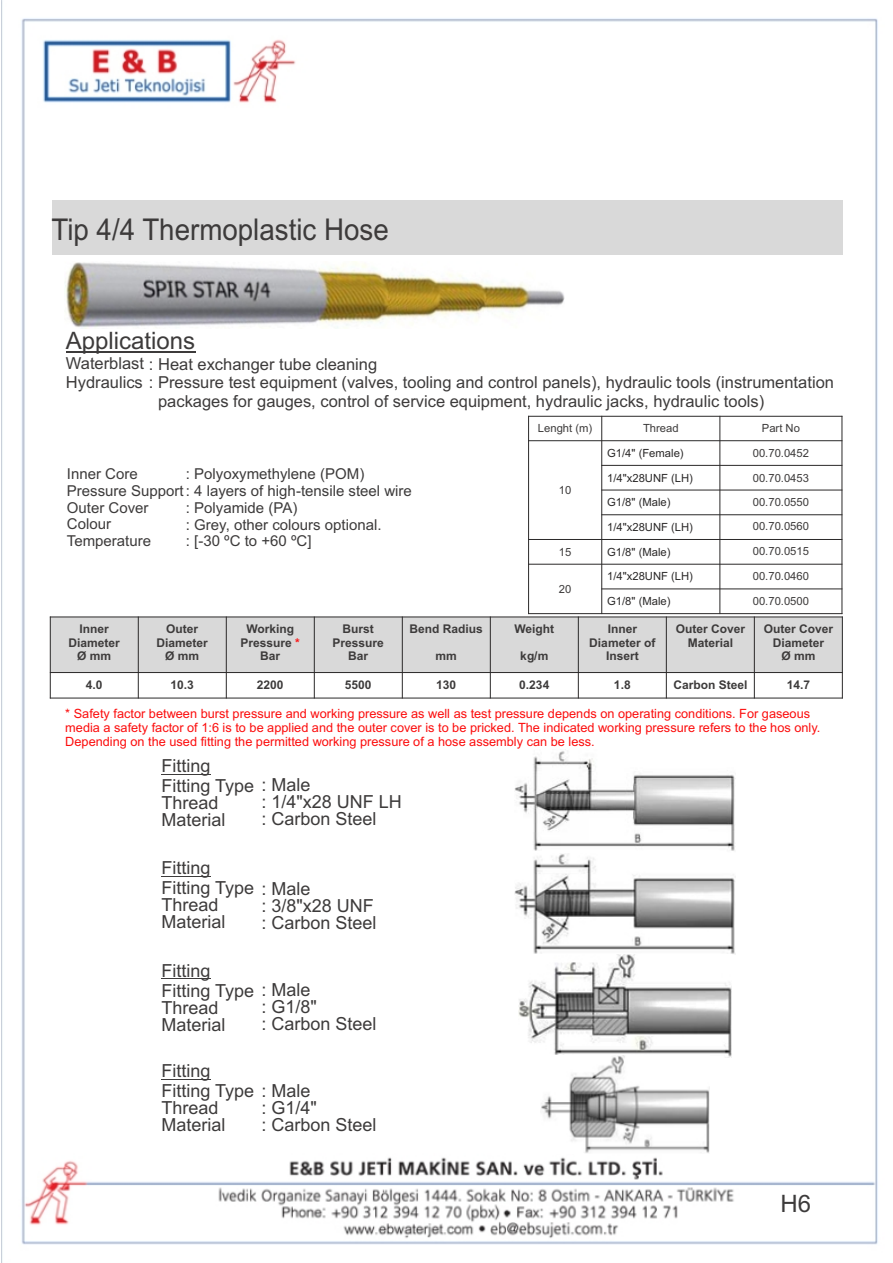
<style>
.page{position:relative;width:893px;height:1263px;background:#fff}
.page>*{position:absolute;margin:0;border:0;box-sizing:border-box;transform-origin:0 0}
.t1{font:30px "Arial";color:#3d3b3b;scale:.92 1}
.t2{font:24px "Arial";color:#3d3b3b}
.t3{font:18px/16.6px "Arial";color:#3d3b3b}
.t4{font:16.5px "Arial";color:#3d3b3b}
.t5{font:15px/16.8px "Arial";color:#3d3b3b}
.t6{font:12.75px/14.2px "Arial";color:#fc0d0d}
.t7{font:700 12px/13.4px "Arial";color:#3d3b3b;text-align:center}
.t8{font:11.25px "Arial";color:#3d3b3b}
.t9{font:11.25px "Arial";color:#2b2929}
.s1{color:#fc0d0d}
</style>
<div class="page">
<img style="left:1px;top:0;width:877px;height:1263px">
<hr style="left:161px;top:774px;width:49px;height:1px;background:#3d3b3b">
<hr style="left:161px;top:876px;width:49px;height:1px;background:#3d3b3b">
<hr style="left:161px;top:978px;width:49px;height:1px;background:#3d3b3b">
<div style="left:52px;top:200px;width:791px;height:55px;background:#d9d9d9"></div>
<img style="left:65px;top:262px;width:499px;height:66px">
<hr style="left:66px;top:351px;width:129px;height:1px;background:#3d3b3b">
<hr style="left:161px;top:1079px;width:49px;height:1px;background:#3d3b3b">
<img style="left:515px;top:749px;width:220px;height:206px">
<img style="left:519px;top:954px;width:212px;height:104px">
<img style="left:541px;top:1056px;width:168px;height:97px">
<div style="left:50px;top:617px;width:88px;height:55px;background:#d9d9d9"></div>
<div style="left:138px;top:617px;width:88px;height:55px;background:#d9d9d9"></div>
<div style="left:226px;top:617px;width:88px;height:55px;background:#d9d9d9"></div>
<div style="left:314px;top:617px;width:88px;height:55px;background:#d9d9d9"></div>
<div style="left:402px;top:617px;width:88px;height:55px;background:#d9d9d9"></div>
<div style="left:490px;top:617px;width:88px;height:55px;background:#d9d9d9"></div>
<div style="left:578px;top:617px;width:88px;height:55px;background:#d9d9d9"></div>
<div style="left:666px;top:617px;width:88px;height:55px;background:#d9d9d9"></div>
<div style="left:754px;top:617px;width:88px;height:55px;background:#d9d9d9"></div>
<hr style="left:50px;top:616px;width:1px;height:82px;background:#2b2929">
<hr style="left:138px;top:616px;width:1px;height:82px;background:#2b2929">
<hr style="left:226px;top:616px;width:1px;height:82px;background:#2b2929">
<hr style="left:314px;top:616px;width:1px;height:82px;background:#2b2929">
<hr style="left:402px;top:616px;width:1px;height:82px;background:#2b2929">
<hr style="left:490px;top:616px;width:1px;height:82px;background:#2b2929">
<hr style="left:578px;top:616px;width:1px;height:82px;background:#2b2929">
<hr style="left:666px;top:616px;width:1px;height:82px;background:#2b2929">
<hr style="left:754px;top:616px;width:1px;height:82px;background:#2b2929">
<hr style="left:842px;top:616px;width:1px;height:82px;background:#2b2929">
<hr style="left:50px;top:698px;width:793px;height:1px;background:#2b2929">
<hr style="left:50px;top:672px;width:793px;height:1px;background:#2b2929">
<hr style="left:50px;top:616px;width:793px;height:1px;background:#2b2929">
<hr style="left:528px;top:416px;width:1px;height:198px;background:#2b2929">
<hr style="left:601px;top:416px;width:1px;height:198px;background:#2b2929">
<hr style="left:719px;top:416px;width:1px;height:198px;background:#2b2929">
<hr style="left:841px;top:416px;width:1px;height:198px;background:#2b2929">
<hr style="left:528px;top:613px;width:314px;height:1px;background:#2b2929">
<hr style="left:601px;top:588px;width:241px;height:1px;background:#2b2929">
<hr style="left:528px;top:564px;width:314px;height:1px;background:#2b2929">
<hr style="left:528px;top:539px;width:314px;height:1px;background:#2b2929">
<hr style="left:601px;top:514px;width:241px;height:1px;background:#2b2929">
<hr style="left:601px;top:490px;width:241px;height:1px;background:#2b2929">
<hr style="left:601px;top:465px;width:241px;height:1px;background:#2b2929">
<hr style="left:528px;top:440px;width:314px;height:1px;background:#2b2929">
<hr style="left:528px;top:416px;width:314px;height:1px;background:#2b2929">
<h1 class="t1" style="left:51px;top:218px;width:368px">Tip 4/4 Thermoplastic Hose</h1>
<h2 class="t2" style="left:66px;top:331px;width:131px">Applications</h2>
<p class="t4" style="left:66px;top:358px;width:313px">Waterblast : Heat exchanger tube cleaning</p>
<p class="t4" style="left:66px;top:376px;width:770px">Hydraulics : Pressure test equipment (valves, tooling and control panels), hydraulic tools (instrumentation</p>
<p class="t4" style="left:158px;top:395px;width:608px">packages for gauges, control of service equipment, hydraulic jacks, hydraulic tools)</p>
<p class="t5" style="left:67px;top:467px;width:346px">Inner Core<br>Pressure Support: 4 layers of high-tensile steel wire<br>Outer Cover<br>Colour<br>Temperature</p>
<p class="t5" style="left:186px;top:467px;width:180px">: Polyoxymethylene (POM)</p>
<p class="t5" style="left:186px;top:501px;width:197px">: Polyamide (PA)<br>: Grey, other colours optional. : [-30 ºC to +60 ºC]</p>
<p class="t7" style="left:69px;top:623px;width:53px">Inner<br>Diameter<br>Ø mm</p>
<p class="t7" style="left:157px;top:623px;width:53px">Outer<br>Diameter<br>Ø mm</p>
<p class="t7" style="left:241px;top:623px;width:61px">Working<br>Pressure <span class="s1">*<br></span>Bar</p>
<p class="t7" style="left:333px;top:623px;width:53px">Burst<br>Pressure<br>Bar</p>
<p class="t7" style="left:410px;top:623px;width:75px">Bend Radius</p>
<p class="t7" style="left:436px;top:650px;width:23px">mm</p>
<p class="t8" style="left:538px;top:424px;width:56px">Lenght (m)</p>
<p class="t8" style="left:643px;top:424px;width:37px">Thread</p>
<p class="t8" style="left:762px;top:424px;width:40px">Part No</p>
<p class="t8" style="left:559px;top:486px;width:14px">10</p>
<p class="t9" style="left:607px;top:449px;width:78px">G1/4" (Female)</p>
<p class="t8" style="left:753px;top:449px;width:58px">00.70.0452</p>
<p class="t9" style="left:607px;top:473px;width:87px">1/4"x28UNF (LH)</p>
<p class="t8" style="left:753px;top:473px;width:58px">00.70.0453</p>
<p class="t9" style="left:607px;top:498px;width:65px">G1/8" (Male)</p>
<p class="t8" style="left:753px;top:497px;width:58px">00.70.0550</p>
<p class="t9" style="left:607px;top:523px;width:87px">1/4"x28UNF (LH)</p>
<p class="t8" style="left:753px;top:522px;width:58px">00.70.0560</p>
<p class="t8" style="left:559px;top:547px;width:14px">15</p>
<p class="t9" style="left:607px;top:547px;width:65px">G1/8" (Male)</p>
<p class="t8" style="left:753px;top:547px;width:58px">00.70.0515</p>
<p class="t8" style="left:559px;top:585px;width:14px">20</p>
<p class="t9" style="left:607px;top:572px;width:87px">1/4"x28UNF (LH)</p>
<p class="t8" style="left:753px;top:572px;width:58px">00.70.0460</p>
<p class="t9" style="left:607px;top:597px;width:65px">G1/8" (Male)</p>
<p class="t8" style="left:753px;top:596px;width:58px">00.70.0500</p>
<p class="t7" style="left:514px;top:623px;width:41px">Weight</p>
<p class="t7" style="left:520px;top:650px;width:30px">kg/m</p>
<p class="t7" style="left:589px;top:623px;width:68px">Inner<br>Diameter of<br>Insert</p>
<p class="t7" style="left:676px;top:623px;width:71px">Outer Cover<br>Material</p>
<p class="t7" style="left:764px;top:623px;width:71px">Outer Cover<br>Diameter<br>Ø mm</p>
<p class="t7" style="left:86px;top:679px;width:18px">4.0</p>
<p class="t7" style="left:171px;top:679px;width:25px">10.3</p>
<p class="t7" style="left:257px;top:679px;width:28px">2200</p>
<p class="t7" style="left:345px;top:679px;width:28px">5500</p>
<p class="t7" style="left:436px;top:679px;width:22px">130</p>
<p class="t7" style="left:519px;top:679px;width:32px">0.234</p>
<p class="t7" style="left:614px;top:679px;width:18px">1.8</p>
<p class="t7" style="left:673px;top:679px;width:76px">Carbon Steel</p>
<p class="t7" style="left:787px;top:679px;width:25px">14.7</p>
<p class="t6" style="left:65px;top:707px;width:757px">* Safety factor between burst pressure and working pressure as well as test pressure depends on operating conditions. For gaseous media a safety factor of 1:6 is to be applied and the outer cover is to be pricked. The indicated working pressure refers to the hos only.<br>Depending on the used fitting the permitted working pressure of a hose assembly can be less.</p>
<h3 class="t3" style="left:161px;top:749px;width:59px;line-height:36.8px">Fitting<br>Thread</h3>
<h3 class="t3" style="left:161px;top:813px;width:66px">Material</h3>
<h3 class="t3" style="left:261px;top:779px;width:142px;text-indent:-100px">Fitting Type : Male<br>: 1/4"x28 UNF LH : Carbon Steel</h3>
<h3 class="t3" style="left:161px;top:851px;width:59px;line-height:36.8px">Fitting<br>Thread</h3>
<h3 class="t3" style="left:161px;top:915px;width:66px">Material</h3>
<h3 class="t3" style="left:161px;top:962px;width:150px;line-height:20px">Fitting<br>Fitting Type : Male</h3>
<h3 class="t3" style="left:161px;top:1000px;width:66px">Thread<br>Material</h3>
<h3 class="t3" style="left:261px;top:881px;width:117px;line-height:17.2px;text-indent:-100px">Fitting Type : Male<br>: 3/8"x28 UNF : Carbon Steel</h3>
<h3 class="t3" style="left:261px;top:1000px;width:117px">: G1/8"<br>: Carbon Steel</h3>
<h3 class="t3" style="left:161px;top:1054px;width:59px;line-height:36.8px">Fitting<br>Thread</h3>
<h3 class="t3" style="left:161px;top:1118px;width:66px">Material</h3>
<h3 class="t3" style="left:261px;top:1084px;width:117px;text-indent:-100px">Fitting Type : Male<br>: G1/4"<br>: Carbon Steel</h3>
<h2 class="t2" style="left:781px;top:1194px;width:32px">H6</h2>
</div>
